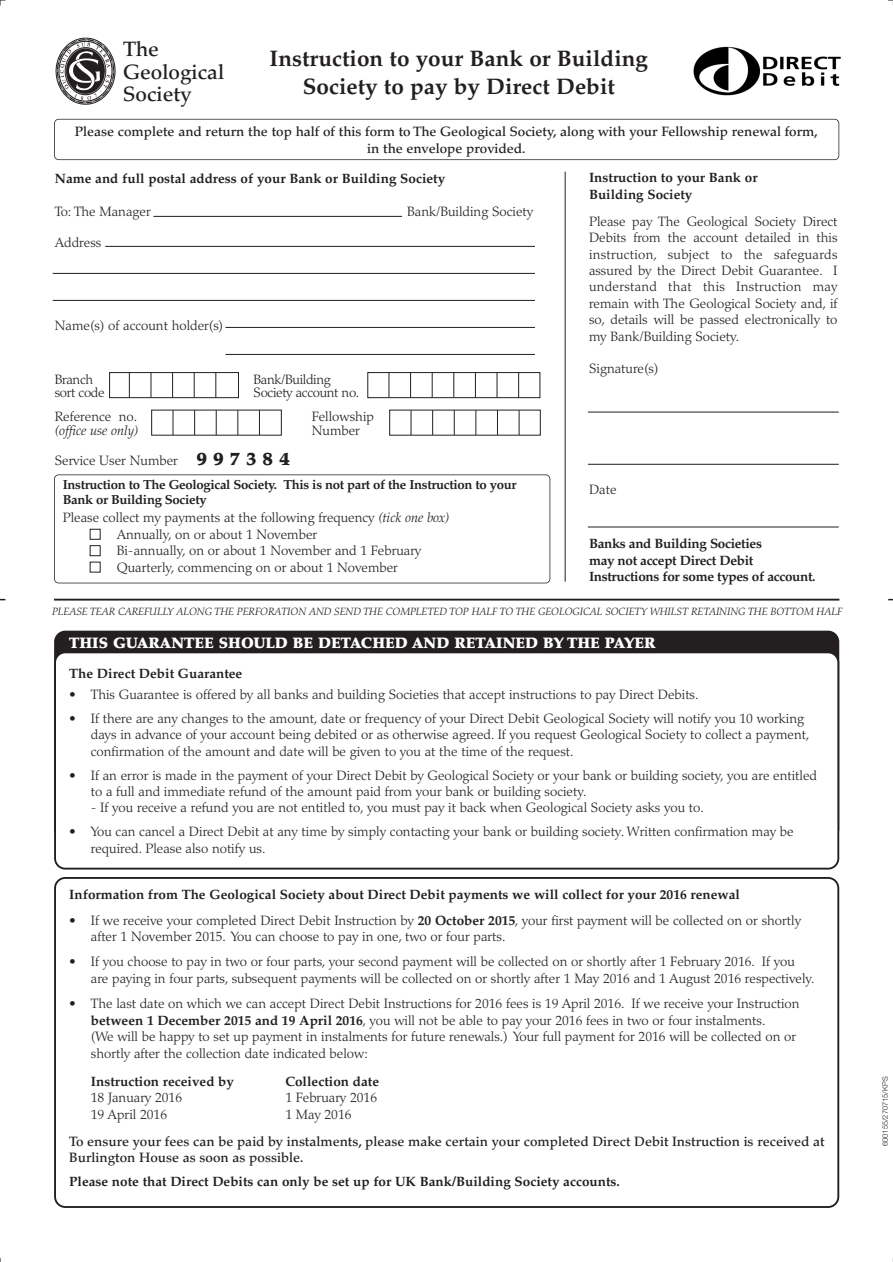
<style>
.page{position:relative;width:893px;height:1262px;background:#fff}
.page>*{position:absolute;margin:0;border:0;box-sizing:border-box;transform-origin:0 0}
.t1{font:700 22.5px/27.5px "Palatino";color:#231f20;text-align:center}
.t2{font:500 20.7px/22.5px "Palatino";color:#231f20}
.t3{font:900 15px "Palatino";color:#fff}
.t4{font:300 13.5px/16.4px "Palatino";color:#231f20}
.t5{font:700 13.5px/16.5px "Palatino";color:#231f20}
.t6{font:500 13.5px/16.4px "Palatino";color:#231f20}
.t7{font:700 13.5px/16.5px "Palatino";letter-spacing:-.025em;color:#231f20}
.t8{font:300 13.5px "Palatino";letter-spacing:-.025em;color:#231f20}
.t9{font:italic 300 13.5px "Palatino";color:#231f20}
.t10{font:700 13.2px/15px "Palatino";letter-spacing:-.025em;color:#231f20}
.t11{font:italic 300 10.5px "Palatino";color:#231f20}
.t12{font:300 7.5px "Helvetica Neue";color:#231f20}
.s1{font-weight:900;font-size:18px}
.s2{font-style:italic}
.s3{font-weight:700}
</style>
<div class="page">
<div style="left:54px;top:474px;width:496px;height:109px;border:2px solid #231f20;border-radius:5px"></div>
<div style="left:54px;top:630px;width:785px;height:21px;background:#231f20"></div>
<svg style="left:54px;top:651px;width:785px;height:218px"></svg>
<svg style="left:54px;top:877px;width:785px;height:330px"></svg>
<div style="left:54px;top:119px;width:785px;height:41px;border:2px solid #231f20;border-radius:5px"></div>
<img style="left:55px;top:37px;width:61px;height:67px">
<img style="left:693px;top:46px;width:148px;height:50px">
<hr style="left:153px;top:216px;width:249px;height:1px;background:#231f20">
<hr style="left:105px;top:246px;width:430px;height:1px;background:#231f20">
<hr style="left:53px;top:273px;width:482px;height:1px;background:#231f20">
<hr style="left:53px;top:300px;width:482px;height:1px;background:#231f20">
<hr style="left:225px;top:327px;width:310px;height:1px;background:#231f20">
<hr style="left:225px;top:354px;width:310px;height:1px;background:#231f20">
<hr style="left:588px;top:412px;width:250px;height:1px;background:#231f20">
<hr style="left:588px;top:464px;width:250px;height:1px;background:#231f20">
<hr style="left:588px;top:526px;width:250px;height:1px;background:#231f20">
<hr style="left:564px;top:172px;width:1px;height:409px;background:#231f20">
<svg style="left:89px;top:528px;width:12px;height:45px"></svg>
<hr style="left:54px;top:598px;width:785px;height:2px;background:#231f20">
<svg style="left:109px;top:372px;width:431px;height:64px"></svg>
<h2 class="t2" style="left:123px;top:40px;width:102px">The<br>Geological<br>Society</h2>
<h1 class="t1" style="left:269px;top:48px;width:380px">Instruction to your Bank or Building<br>Society to pay by Direct Debit</h1>
<p class="t6" style="left:75px;top:125px;width:744px;text-align:center">Please complete and return the top half of this form to The Geological Society, along with your Fellowship renewal form, in the envelope provided.</p>
<p class="t5" style="left:55px;top:171px;width:392px">Name and full postal address of your Bank or Building Society</p>
<p class="t4" style="left:55px;top:204px;width:97px">To: The Manager</p>
<p class="t4" style="left:407px;top:204px;width:128px">Bank/Building Society</p>
<p class="t4" style="left:55px;top:236px;width:48px">Address</p>
<p class="t4" style="left:55px;top:318px;width:170px">Name(s) of account holder(s)</p>
<p class="t4" style="left:55px;top:372px;width:40px">Branch</p>
<p class="t8" style="left:253px;top:374px;width:79px">Bank/Building</p>
<p class="t8" style="left:55px;top:387px;width:51px">sort code</p>
<p class="t8" style="left:253px;top:387px;width:107px">Society account no.</p>
<p class="t4" style="left:55px;top:410px;width:84px">Reference no.</p>
<p class="t4" style="left:312px;top:410px;width:64px">Fellowship</p>
<p class="t9" style="left:55px;top:425px;width:85px">(office use only)</p>
<p class="t4" style="left:312px;top:423px;width:50px">Number</p>
<p class="t4" style="left:55px;top:454px;width:236px">Service User Number <span class="s1">9 9 7 3 8 4</span></p>
<p class="t5" style="left:589px;top:171px;width:170px">Instruction to your Bank or<br>Building Society</p>
<p class="t4" style="left:589px;top:215px;width:250px;text-align:justify">Please pay The Geological Society Direct Debits from the account detailed in this instruction, subject to the safeguards assured by the Direct Debit Guarantee. I understand that this Instruction may remain with The Geological Society and, if so, details will be passed electronically to my Bank/Building Society.</p>
<p class="t4" style="left:589px;top:362px;width:71px">Signature(s)</p>
<p class="t10" style="left:63px;top:478px;width:455px">Instruction to The Geological Society. This is not part of the Instruction to your<br>Bank or Building Society</p>
<p class="t4" style="left:117px;top:511px;width:334px;text-indent:-54px">Please collect my payments at the following frequency <span class="s2">(tick one box)<br></span>Annually, on or about 1 November<br>Bi-annually, on or about 1 November and 1 February Quarterly, commencing on or about 1 November</p>
<p class="t4" style="left:589px;top:483px;width:29px">Date</p>
<p class="t7" style="left:589px;top:537px;width:228px">Banks and Building Societies<br>may not accept Direct Debit<br>Instructions for some types of account.</p>
<p class="t11" style="left:52px;top:607px;width:791px">PLEASE TEAR CAREFULLY ALONG THE PERFORATION AND SEND THE COMPLETED TOP HALF TO THE GEOLOGICAL SOCIETY WHILST RETAINING THE BOTTOM HALF</p>
<p class="t3" style="left:69px;top:637px;width:587px">THIS GUARANTEE SHOULD BE DETACHED AND RETAINED BY THE PAYER</p>
<p class="t5" style="left:69px;top:667px;width:175px">The Direct Debit Guarantee</p>
<p class="t4" style="left:69px;top:688px;width:630px">• This Guarantee is offered by all banks and building Societies that accept instructions to pay Direct Debits.</p>
<p class="t4" style="left:91px;top:711px;width:720px;text-indent:-22px">• If there are any changes to the amount, date or frequency of your Direct Debit Geological Society will notify you 10 working days in advance of your account being debited or as otherwise agreed. If you request Geological Society to collect a payment, confirmation of the amount and date will be given to you at the time of the request.</p>
<p class="t4" style="left:91px;top:768px;width:727px;text-indent:-22px">• If an error is made in the payment of your Direct Debit by Geological Society or your bank or building society, you are entitled to a full and immediate refund of the amount paid from your bank or building society.</p>
<p class="t4" style="left:91px;top:801px;width:614px">- If you receive a refund you are not entitled to, you must pay it back when Geological Society asks you to.</p>
<p class="t4" style="left:91px;top:825px;width:704px;text-indent:-22px">• You can cancel a Direct Debit at any time by simply contacting your bank or building society. Written confirmation may be required. Please also notify us.</p>
<p class="t5" style="left:69px;top:887px;width:672px">Information from The Geological Society about Direct Debit payments we will collect for your 2016 renewal</p>
<p class="t4" style="left:91px;top:913px;width:711px;text-indent:-22px">• If we receive your completed Direct Debit Instruction by <span class="s3">20 October 2015</span>, your first payment will be collected on or shortly after 1 November 2015. You can choose to pay in one, two or four parts.</p>
<p class="t4" style="left:91px;top:955px;width:725px;text-indent:-22px">• If you choose to pay in two or four parts, your second payment will be collected on or shortly after 1 February 2016. If you are paying in four parts, subsequent payments will be collected on or shortly after 1 May 2016 and 1 August 2016 respectively.</p>
<p class="t4" style="left:91px;top:997px;width:710px;text-indent:-22px">• The last date on which we can accept Direct Debit Instructions for 2016 fees is 19 April 2016. If we receive your Instruction <span class="s3">between 1 December 2015 and 19 April 2016</span>, you will not be able to pay your 2016 fees in two or four instalments.<br>(We will be happy to set up payment in instalments for future renewals.) Your full payment for 2016 will be collected on or shortly after the collection date indicated below:</p>
<p class="t5" style="left:91px;top:1074px;width:145px">Instruction received by</p>
<p class="t5" style="left:285px;top:1074px;width:95px">Collection date</p>
<p class="t4" style="left:91px;top:1091px;width:93px">18 January 2016</p>
<p class="t4" style="left:285px;top:1091px;width:93px">1 February 2016</p>
<p class="t4" style="left:91px;top:1107px;width:78px">19 April 2016</p>
<p class="t4" style="left:285px;top:1107px;width:68px">1 May 2016</p>
<p class="t6" style="left:69px;top:1134px;width:756px">To ensure your fees can be paid by instalments, please make certain your completed Direct Debit Instruction is received at<br>Burlington House as soon as possible.</p>
<p class="t5" style="left:69px;top:1174px;width:552px">Please note that Direct Debits can only be set up for UK Bank/Building Society accounts.</p>
<p class="t12" style="left:882px;top:1146px;width:71px;rotate:-90deg">600155/270715/KPS</p>
</div>
